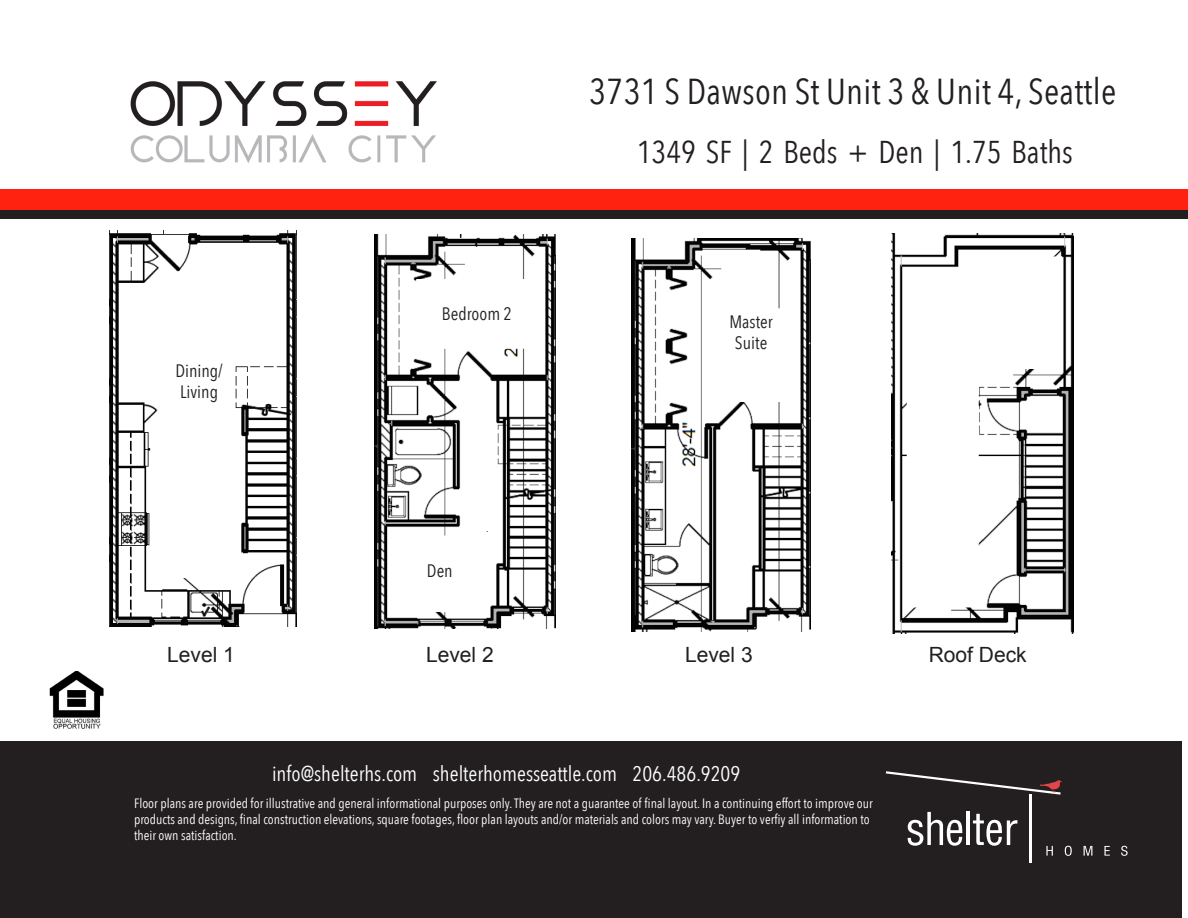
<style>
.page{position:relative;width:1188px;height:918px;background:#fff}
.page>*{position:absolute;margin:0;border:0;box-sizing:border-box;transform-origin:0 0}
.t1{font:36px "Avenir Next Condensed";letter-spacing:.01em;color:#231f20}
.t2{font:31.5px "Avenir Next Condensed";color:#231f20}
.t3{font:21px "Avenir Next Condensed";color:#fff}
.t4{font:21px "Arial";color:#231f20}
.t5{font:18px/21.6px "Avenir Next Condensed";color:#231f20}
.t6{font:13.5px/16.2px "Avenir Next Condensed";color:#fff}
</style>
<div class="page">
<div style="left:0;top:742px;width:1182px;height:176px;background:#231f20"></div>
<img style="left:49px;top:671px;width:55px;height:58px">
<div style="left:0;top:190px;width:1188px;height:24px;background:#ff2210"></div>
<img style="left:110px;top:230px;width:186px;height:397px">
<img style="left:374px;top:235px;width:182px;height:393px">
<img style="left:632px;top:239px;width:179px;height:393px">
<div style="left:0;top:211px;width:1188px;height:8px;background:#231f20"></div>
<div style="left:158px;top:515px;width:54px;height:63px;background:#fff"></div>
<div style="left:164px;top:358px;width:70px;height:124px;background:#fff"></div>
<svg style="left:174px;top:352px;width:52px;height:5px"></svg>
<svg style="left:908px;top:812px;width:55px;height:34px"></svg>
<hr style="left:966px;top:812px;width:4px;height:33px;background:#fff">
<svg style="left:973px;top:814px;width:44px;height:32px"></svg>
<svg style="left:1046px;top:846px;width:7px;height:10px"></svg>
<svg style="left:1065px;top:846px;width:7px;height:10px"></svg>
<svg style="left:1084px;top:846px;width:8px;height:10px"></svg>
<svg style="left:1104px;top:846px;width:6px;height:10px"></svg>
<svg style="left:1121px;top:846px;width:7px;height:10px"></svg>
<hr style="left:1029px;top:794px;width:3px;height:68px;background:#fff">
<svg style="left:886px;top:771px;width:176px;height:24px"></svg>
<img style="left:130px;top:81px;width:307px;height:82px">
<img style="left:892px;top:234px;width:181px;height:399px">
<div style="left:716px;top:309px;width:70px;height:92px;background:#fff"></div>
<svg style="left:728px;top:295px;width:48px;height:13px"></svg>
<div style="left:417px;top:280px;width:120px;height:68px;background:#fff"></div>
<div style="left:397px;top:536px;width:86px;height:75px;background:#fff"></div>
<div style="left:907px;top:270px;width:72px;height:338px;background:#fff"></div>
<div style="left:965px;top:256px;width:97px;height:113px;background:#fff"></div>
<div style="left:466px;top:418px;width:29px;height:113px;background:#fff"></div>
<h3 class="t5" style="left:175px;top:360px;width:49px">Dining/<br>Living</h3>
<h3 class="t5" style="left:442px;top:304px;width:72px">Bedroom 2</h3>
<h1 class="t1" style="left:589px;top:68px;width:529px">3731 S Dawson St Unit 3 &amp; Unit 4, Seattle</h1>
<h2 class="t2" style="left:637px;top:131px;width:438px">1349 SF | 2 Beds + Den | 1.75 Baths</h2>
<h3 class="t5" style="left:729px;top:311px;width:45px;text-align:center">Master<br>Suite</h3>
<h3 class="t5" style="left:427px;top:560px;width:27px">Den</h3>
<h3 class="t4" style="left:167px;top:643px;width:69px">Level 1</h3>
<h3 class="t4" style="left:426px;top:643px;width:69px">Level 2</h3>
<h3 class="t4" style="left:685px;top:643px;width:69px">Level 3</h3>
<h3 class="t4" style="left:929px;top:643px;width:100px">Roof Deck</h3>
<h3 class="t3" style="left:272px;top:760px;width:470px">info@shelterhs.com shelterhomesseattle.com 206.486.9209</h3>
<p class="t6" style="left:134px;top:795px;width:740px">Floor plans are provided for illustrative and general informational purposes only. They are not a guarantee of final layout. In a continuing effort to improve our products and designs, final construction elevations, square footages, floor plan layouts and/or materials and colors may vary. Buyer to verfiy all information to their own satisfaction.</p>
</div>
